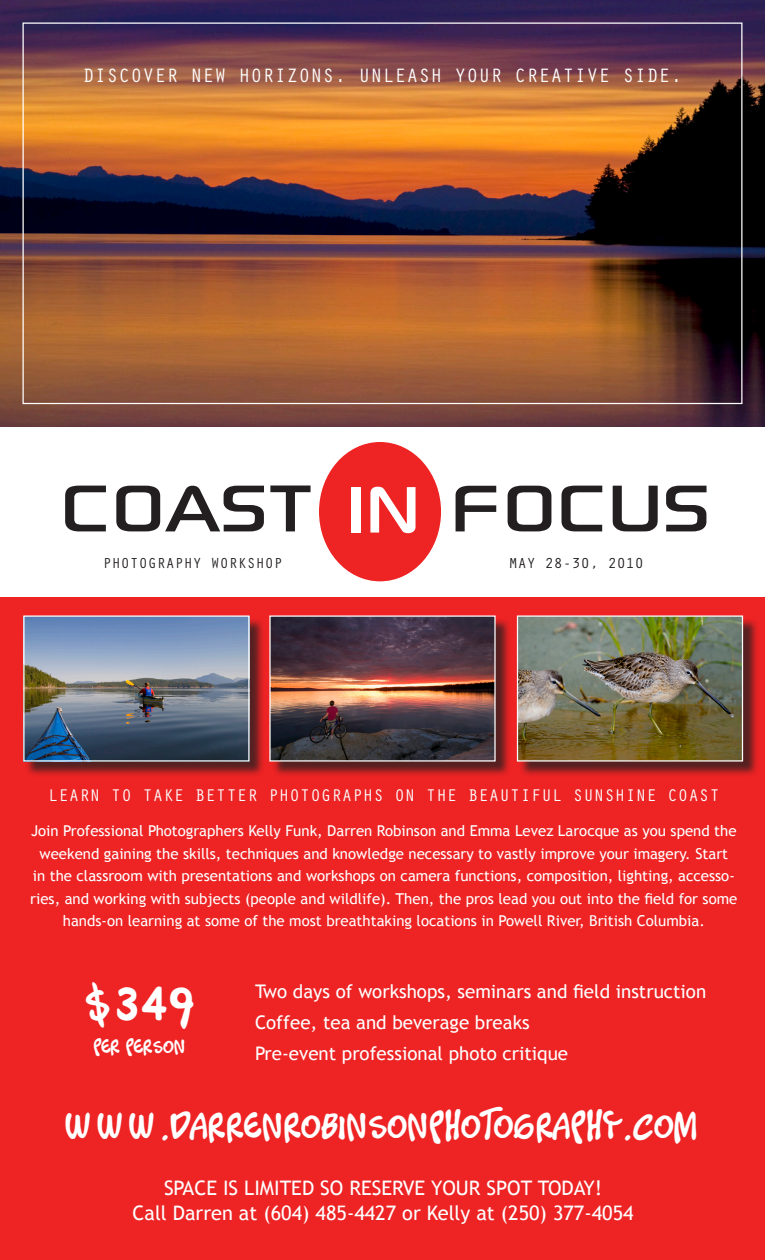
<style>
.page{position:relative;width:765px;height:1260px;background:#fff}
.page>*{position:absolute;margin:0;border:0;box-sizing:border-box;transform-origin:0 0}
.t1{font:93.75px "Sony Sketch EF";color:#231f20}
.t2{font:43.75px "Timotheos";color:#fff}
.t3{font:32.5px "Timotheos";color:#fff}
.t4{font:20px "Trebuchet MS";color:#fff}
.t5{font:20px "Orator Std";color:#fff}
.t6{font:18.75px "Trebuchet MS";color:#fff}
.t7{font:17.5px "Orator Std";color:#fff}
.t8{font:17.5px "Timotheos";color:#fff}
.t9{font:15px/22.5px "Trebuchet MS";color:#fff;text-align:center}
.t10{font:15px "Orator Std";color:#231f20}
.s1{color:#fff}
</style>
<div class="page">
<img style="left:0;top:0;width:765px;height:427px">
<div style="left:318px;top:441px;width:124px;height:141px;background:#ee2323;border-radius:50%"></div>
<div style="left:0;top:597px;width:765px;height:663px;background:#ed2324"></div>
<div style="left:25px;top:617px;width:245px;height:166px;background:#231f20;opacity:.75"></div>
<img style="left:25px;top:617px;width:223px;height:143px">
<div style="left:23px;top:615px;width:227px;height:147px;border:1px solid #fff"></div>
<div style="left:271px;top:617px;width:245px;height:166px;background:#231f20;opacity:.75"></div>
<img style="left:271px;top:617px;width:223px;height:143px">
<div style="left:519px;top:617px;width:245px;height:166px;background:#231f20;opacity:.75"></div>
<img style="left:519px;top:617px;width:222px;height:143px">
<div style="left:517px;top:615px;width:226px;height:147px;border:1px solid #fff"></div>
<p class="t5" style="left:83px;top:61px;width:602px">DISCOVER NEW HORIZONS. UNLEASH YOUR CREATIVE SIDE.</p>
<p class="t1" style="left:60px;top:455px;width:654px">COAST <span class="s1">IN</span> FOCUS</p>
<p class="t10" style="left:103px;top:552px;width:182px">PHOTOGRAPHY WORKSHOP</p>
<p class="t10" style="left:509px;top:552px;width:136px">MAY 28-30, 2010</p>
<p class="t7" style="left:48px;top:783px;width:673px">LEARN TO TAKE BETTER PHOTOGRAPHS ON THE BEAUTIFUL SUNSHINE COAST</p>
<p class="t9" style="left:30px;top:820px;width:709px">Join Professional Photographers Kelly Funk, Darren Robinson and Emma Levez Larocque as you spend the weekend gaining the skills, techniques and knowledge necessary to vastly improve your imagery. Start<br>in the classroom with presentations and workshops on camera functions, composition, lighting, accesso&shy;ries, and working with subjects (people and wildlife). Then, the pros lead you out into the field for some hands-on learning at some of the most breathtaking locations in Powell River, British Columbia.</p>
<p class="t2" style="left:84px;top:968px;width:112px">$349</p>
<p class="t8" style="left:93px;top:1032px;width:94px">per person</p>
<p class="t6" style="left:255px;top:980px;width:453px">Two days of workshops, seminars and field instruction</p>
<p class="t6" style="left:255px;top:1011px;width:276px">Coffee, tea and beverage breaks</p>
<p class="t6" style="left:255px;top:1042px;width:315px">Pre-event professional photo critique</p>
<p class="t3" style="left:66px;top:1099px;width:634px">www.darrenrobinsonphotography.com</p>
<p class="t4" style="left:164px;top:1176px;width:440px">SPACE IS LIMITED SO RESERVE YOUR SPOT TODAY!</p>
<p class="t4" style="left:133px;top:1201px;width:503px">Call Darren at (604) 485-4427 or Kelly at (250) 377-4054</p>
</div>
